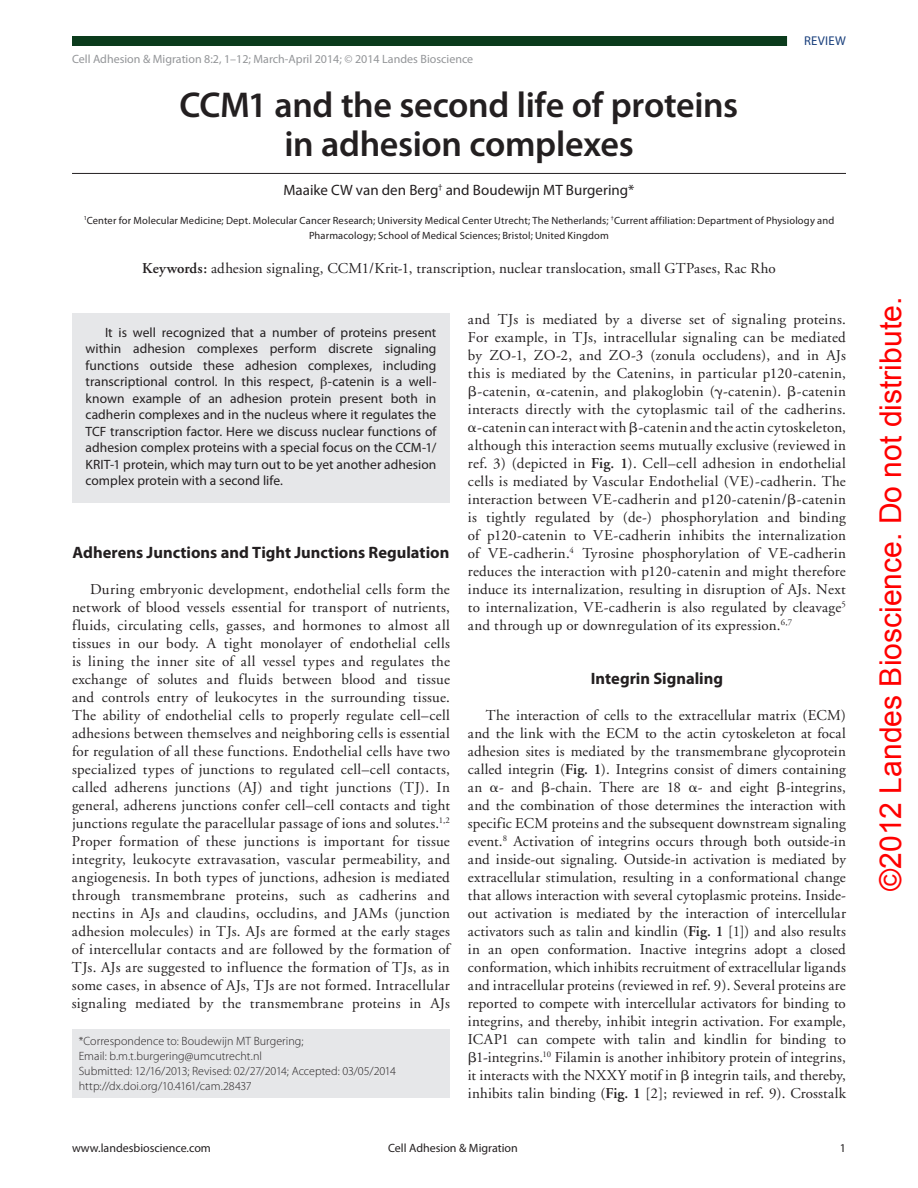
<style>
.page{position:relative;width:918px;height:1188px;background:#fff}
.page>*{position:absolute;margin:0;border:0;box-sizing:border-box;transform-origin:0 0}
.t1{font:600 36px/39px "Myriad Pro";letter-spacing:-.01em;color:#231f20;text-align:center}
.t2{font:30.15px "Arial";color:#f00}
.t3{font:700 16.5px "Myriad Pro";color:#231f20}
.t4{font:15px/18px "Adobe Garamond";letter-spacing:.01em;color:#231f20;text-align:justify}
.t5{font:15px "Myriad Pro";color:#231f20}
.t6{font:13.5px/16.5px "Myriad Pro";letter-spacing:.005em;color:#231f20;text-align:justify}
.t7{font:12.75px "Myriad Pro";letter-spacing:.02em;color:#193f7c}
.t8{font:300 12px/15px "Myriad Pro";color:#231f20}
.t9{font:12px "Myriad Pro";color:#939598}
.t10{font:12px "Myriad Pro";color:#231f20}
.t11{font:10.5px/15px "Myriad Pro";letter-spacing:.015em;color:#231f20;text-align:center}
.s1{font-weight:600}
.s2{font-family:"Universal Std Greekw Math Pi"}
</style>
<div class="page">
<div style="left:72px;top:36px;width:774px;height:10px;background:#0b3b1c"></div>
<svg style="left:787px;top:36px;width:59px;height:10px"></svg>
<div style="left:72px;top:1029px;width:378px;height:69px;background:#e6e7e9"></div>
<hr style="left:72px;top:173px;width:774px;height:1px;background:#231f20">
<div style="left:72px;top:313px;width:378px;height:190px;background:#e6e7e9"></div>
<p class="t9" style="left:72px;top:52px;width:403px">Cell Adhesion &amp; Migration 8:2, 1–12; March-April 2014; © 2014 Landes Bioscience</p>
<p class="t7" style="left:804px;top:33px;width:43px">REVIEW</p>
<h1 class="t1" style="left:180px;top:85px;width:560px">CCM1 and the second life of proteins in adhesion complexes</h1>
<p class="t5" style="left:284px;top:181px;width:352px">Maaike CW van den Berg<sup>†</sup> and Boudewijn MT Burgering*</p>
<p class="t11" style="left:84px;top:212px;width:752px"><sup>1</sup>Center for Molecular Medicine; Dept. Molecular Cancer Research; University Medical Center Utrecht; The Netherlands; <sup>†</sup>Current affiliation: Department of Physiology and<br>Pharmacology; School of Medical Sciences; Bristol; United Kingdom</p>
<p class="t4" style="left:142px;top:259px;width:635px"><span class="s1">Keywords:</span> adhesion signaling, CCM1/Krit-1, transcription, nuclear translocation, small GTPases, Rac Rho</p>
<p class="t6" style="left:86px;top:324px;width:352px;text-indent:20px">It is well recognized that a number of proteins present within adhesion complexes perform discrete signaling functions outside these adhesion complexes, including transcriptional control. In this respect, -catenin is a well&shy;known example of an adhesion protein present both in cadherin complexes and in the nucleus where it regulates the TCF transcription factor. Here we discuss nuclear functions of adhesion complex proteins with a special focus on the CCM-1/ KRIT-1 protein, which may turn out to be yet another adhesion complex protein with a second life.</p>
<p class="t3" style="left:72px;top:542px;width:378px">Adherens Junctions and Tight Junctions Regulation</p>
<p class="t4" style="left:72px;top:581px;width:380px;text-indent:18px">During embryonic development, endothelial cells form the network of blood vessels essential for transport of nutrients, fluids, circulating cells, gasses, and hormones to almost all tissues in our body. A tight monolayer of endothelial cells is lining the inner site of all vessel types and regulates the exchange of solutes and fluids between blood and tissue and controls entry of leukocytes in the surrounding tissue.<br>The ability of endothelial cells to properly regulate cell–cell adhesions between themselves and neighboring cells is essential for regulation of all these functions. Endothelial cells have two specialized types of junctions to regulated cell–cell contacts, called adherens junctions (AJ) and tight junctions (TJ). In general, adherens junctions confer cell–cell contacts and tight junctions regulate the paracellular passage of ions and solutes.<sup>1,2<br></sup>Proper formation of these junctions is important for tissue integrity, leukocyte extravasation, vascular permeability, and angiogenesis. In both types of junctions, adhesion is mediated through transmembrane proteins, such as cadherins and nectins in AJs and claudins, occludins, and JAMs (junction adhesion molecules) in TJs. AJs are formed at the early stages of intercellular contacts and are followed by the formation of TJs. AJs are suggested to influence the formation of TJs, as in some cases, in absence of AJs, TJs are not formed. Intracellular signaling mediated by the transmembrane proteins in AJs</p>
<p class="t8" style="left:79px;top:1033px;width:319px">*Correspondence to: Boudewijn MT Burgering;<br>Email: b.m.t.burgering@umcutrecht.nl<br>Submitted: 12/16/2013; Revised: 02/27/2014; Accepted: 03/05/2014 http://dx.doi.org/10.4161/cam.28437</p>
<p class="t4" style="left:468px;top:311px;width:380px">and TJs is mediated by a diverse set of signaling proteins.<br>For example, in TJs, intracellular signaling can be mediated by ZO-1, ZO-2, and ZO-3 (zonula occludens), and in AJs this is mediated by the Catenins, in particular p120-catenin, <span class="s2">β</span>-catenin, <span class="s2">α</span>-catenin, and plakoglobin (<span class="s2">γ</span>-catenin). <span class="s2">β</span>-catenin interacts directly with the cytoplasmic tail of the cadherins. <span class="s2">α</span>-catenin can interact with <span class="s2">β</span>-catenin and the actin cytoskeleton, although this interaction seems mutually exclusive (reviewed in ref. 3) (depicted in <span class="s1">Fig. 1</span>). Cell–cell adhesion in endothelial cells is mediated by Vascular Endothelial (VE)-cadherin. The interaction between VE-cadherin and p120-catenin/<span class="s2">β</span>-catenin is tightly regulated by (de-) phosphorylation and binding of p120-catenin to VE-cadherin inhibits the internalization of VE-cadherin.<sup>4</sup> Tyrosine phosphorylation of VE-cadherin reduces the interaction with p120-catenin and might therefore induce its internalization, resulting in disruption of AJs. Next to internalization, VE-cadherin is also regulated by cleavage<sup>5 </sup>and through up or downregulation of its expression.<sup>6,7</sup></p>
<p class="t3" style="left:591px;top:668px;width:134px">Integrin Signaling</p>
<p class="t4" style="left:468px;top:707px;width:380px;text-indent:18px">The interaction of cells to the extracellular matrix (ECM) and the link with the ECM to the actin cytoskeleton at focal adhesion sites is mediated by the transmembrane glycoprotein called integrin (<span class="s1">Fig. 1</span>). Integrins consist of dimers containing an <span class="s2">α</span>- and <span class="s2">β</span>-chain. There are 18 <span class="s2">α</span>- and eight <span class="s2">β</span>-integrins, and the combination of those determines the interaction with specific ECM proteins and the subsequent downstream signaling event.<sup>8</sup> Activation of integrins occurs through both outside-in and inside-out signaling. Outside-in activation is mediated by extracellular stimulation, resulting in a conformational change that allows interaction with several cytoplasmic proteins. Inside&shy;out activation is mediated by the interaction of intercellular activators such as talin and kindlin (<span class="s1">Fig. 1</span> [1]) and also results in an open conformation. Inactive integrins adopt a closed conformation, which inhibits recruitment of extracellular ligands and intracellular proteins (reviewed in ref. 9). Several proteins are reported to compete with intercellular activators for binding to integrins, and thereby, inhibit integrin activation. For example, ICAP1 can compete with talin and kindlin for binding to <span class="s2">β</span>1-integrins.<sup>10</sup> Filamin is another inhibitory protein of integrins, it interacts with the NXXY motif in <span class="s2">β</span> integrin tails, and thereby, inhibits talin binding (<span class="s1">Fig. 1</span> [2]; reviewed in ref. 9). Crosstalk</p>
<p class="t10" style="left:72px;top:1141px;width:140px">www.landesbioscience.com</p>
<p class="t10" style="left:388px;top:1141px;width:131px">Cell Adhesion &amp; Migration</p>
<p class="t10" style="left:840px;top:1141px;width:8px">1</p>
<h2 class="t2" style="left:874px;top:891px;width:595px;rotate:-90deg">©2012 Landes Bioscience. Do not distribute.</h2>
</div>
